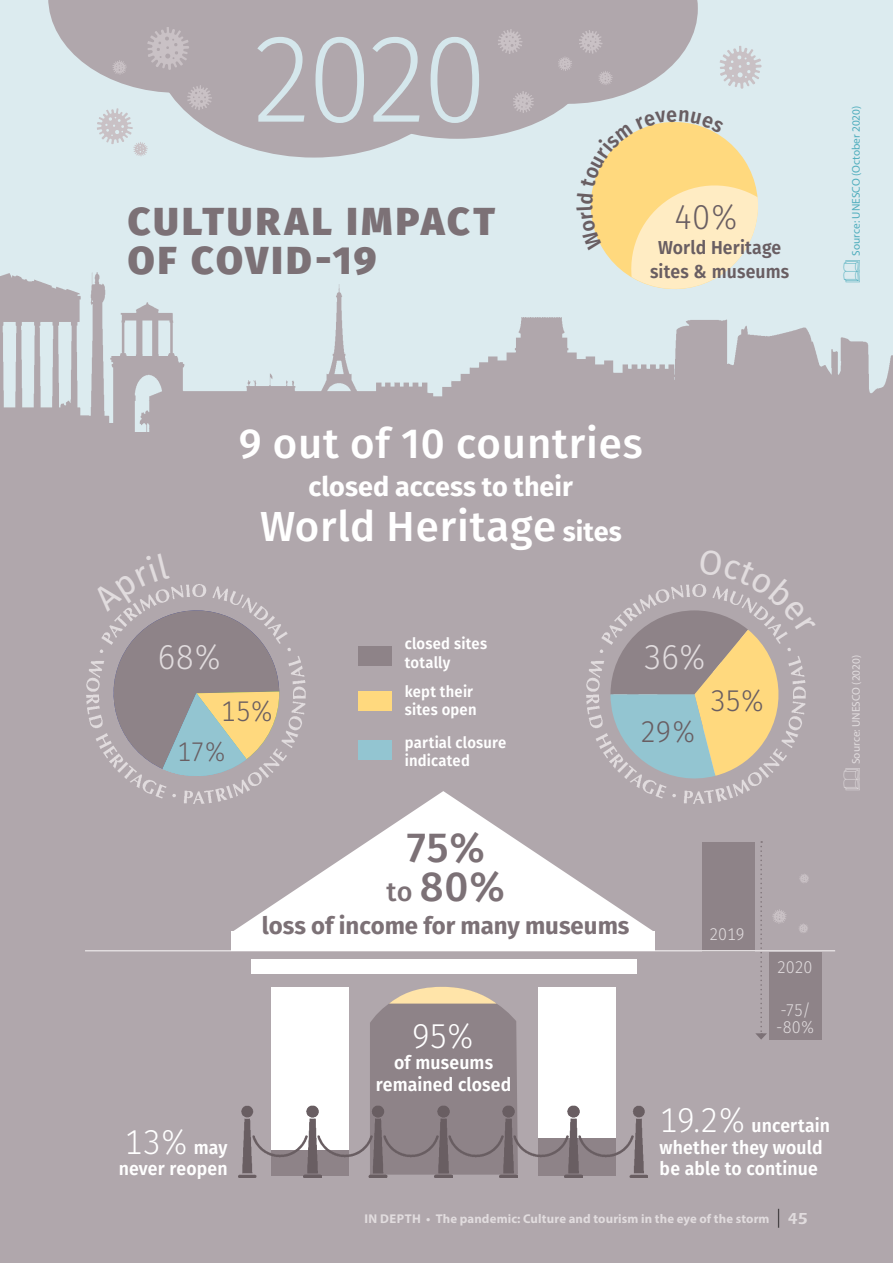
<style>
.page{position:relative;width:893px;height:1263px;background:#dcebef}
.page>*{position:absolute;margin:0;border:0;box-sizing:border-box;transform-origin:0 0}
.t1{font:300 121.8px "Fira Sans";color:#d5e7ec;scale:.94 1}
.t2{font:500 42px "Fira Sans";letter-spacing:.02em;color:#fff}
.t3{font:500 42px/39px "Fira Sans";color:#7c7176;text-align:center}
.t4{font:800 39px/39px "Fira Sans";letter-spacing:.085em;color:#7c7176}
.t5{font:300 34.5px "Fira Sans";color:#fff;scale:.94 1}
.t6{font:300 34.5px "Fira Sans";color:#e1dcde;scale:.94 1}
.t7{font:300 34.5px "Fira Sans";color:#695e62;scale:.94 1}
.t8{font:300 30px "Fira Sans";color:#695e62;scale:.94 1}
.t9{font:300 28.5px "Fira Sans";color:#695e62;scale:.94 1}
.t10{font:700 27px "Fira Sans";color:#fff}
.t11{font:300 27px "Fira Sans";color:#695e62;scale:.94 1}
.t12{font:700 24px "Fira Sans";color:#7c7176}
.t13{font:600 18.75px/21.8px "Fira Sans";letter-spacing:.01em;color:#fff;scale:.94 1}
.t14{font:600 18.75px/24px "Fira Sans";letter-spacing:.01em;color:#695e62;text-align:center;scale:.94 1}
.t15{font:300 17.1px/17.1px "Fira Sans";letter-spacing:-.015em;color:#e1dcde;scale:.94 1}
.t16{font:600 15.75px/18.8px "Fira Sans";letter-spacing:.015em;color:#fff;scale:.94 1}
.t17{font:700 12.75px "Myriad Pro";letter-spacing:.01em;color:#e1dcde}
.t18{font:11.25px "Myriad Pro";color:#4fadbd}
.t19{font:11.25px "Myriad Pro";color:#e1dcde}
.s1{font-weight:700;font-size:27px}
.s2{font-weight:600;font-size:18.75px}
.s3{font-size:27px}
.s4{font-weight:300;font-size:34.5px}
.s5{font-weight:400;font-size:18.9px;color:#000}
.s6{font-family:"ITC Eras Std";font-weight:600;font-size:16.5px}
</style>
<div class="page">
<svg style="left:301px;top:0;width:13px;height:158px"></svg>
<div style="left:0;top:432px;width:893px;height:831px;background:#b0a7ac"></div>
<img style="left:0;top:273px;width:375px;height:159px">
<img style="left:674px;top:319px;width:219px;height:113px">
<img style="left:375px;top:318px;width:299px;height:114px">
<div style="left:702px;top:842px;width:52px;height:110px;background:#8e8388"></div>
<svg style="left:370px;top:986px;width:147px;height:110px;background:#9a8e8e"></svg>
<div style="left:251px;top:959px;width:385px;height:14px;background:#fff"></div>
<div style="left:539px;top:987px;width:77px;height:189px;background:#fff"></div>
<div style="left:271px;top:987px;width:78px;height:189px;background:#fff"></div>
<img style="left:86px;top:624px;width:220px;height:180px">
<img style="left:586px;top:626px;width:164px;height:178px">
<img style="left:313px;top:284px;width:57px;height:112px">
<div style="left:358px;top:646px;width:33px;height:20px;background:#8e8388"></div>
<div style="left:358px;top:740px;width:33px;height:20px;background:#93c5d1"></div>
<div style="left:358px;top:691px;width:33px;height:20px;background:#ffd97e"></div>
<svg style="left:48px;top:0;width:260px;height:157px"></svg>
<hr style="left:85px;top:950px;width:750px;height:1px;background:#e1dcde">
<div style="left:769px;top:952px;width:53px;height:88px;background:#8e8388"></div>
<svg style="left:799px;top:924px;width:9px;height:9px"></svg>
<svg style="left:799px;top:874px;width:10px;height:9px"></svg>
<div style="left:232px;top:932px;width:423px;height:19px;background:#fff"></div>
<svg style="left:232px;top:791px;width:423px;height:141px"></svg>
<img style="left:321px;top:1139px;width:48px;height:39px">
<img style="left:452px;top:1096px;width:48px;height:82px">
<img style="left:500px;top:1096px;width:65px;height:82px">
<img style="left:565px;top:1105px;width:83px;height:73px">
<img style="left:238px;top:1105px;width:83px;height:73px">
<img style="left:369px;top:1096px;width:83px;height:82px">
<svg style="left:755px;top:841px;width:32px;height:199px"></svg>
<svg style="left:314px;top:0;width:448px;height:301px"></svg>
<svg style="left:92px;top:584px;width:188px;height:197px"></svg>
<svg style="left:610px;top:584px;width:196px;height:203px"></svg>
<h1 class="t1" style="left:251px;top:-7px;width:253px">2020</h1>
<h3 class="t4" style="left:128px;top:198px;width:369px">CULTURAL IMPACT<br>OF COVID-19</h3>
<h3 class="t7" style="left:674px;top:193px;width:71px">40%</h3>
<p class="t14" style="left:650px;top:234px;width:150px">World Heritage sites &amp; museums</p>
<p class="t18" style="left:849px;top:256px;width:151px;rotate:-90deg">Source: UNESCO (October 2020)</p>
<h2 class="t2" style="left:239px;top:410px;width:406px">9 out of 10 countries</h2>
<h3 class="t10" style="left:309px;top:464px;width:266px">closed access to their</h3>
<h2 class="t2" style="left:260px;top:492px;width:363px">World Heritage <span class="s1">sites</span></h2>
<h3 class="t6" style="left:157px;top:632px;width:71px">68%</h3>
<h3 class="t9" style="left:221px;top:691px;width:58px">15%</h3>
<h3 class="t11" style="left:177px;top:733px;width:54px">17%</h3>
<p class="t16" style="left:405px;top:633px;width:89px">closed sites totally</p>
<p class="t16" style="left:405px;top:681px;width:78px">kept their sites open</p>
<p class="t16" style="left:405px;top:732px;width:110px">partial closure indicated</p>
<h3 class="t6" style="left:643px;top:632px;width:69px">36%</h3>
<h3 class="t8" style="left:640px;top:710px;width:61px">29%</h3>
<h3 class="t8" style="left:710px;top:679px;width:60px">35%</h3>
<p class="t19" style="left:849px;top:764px;width:110px;rotate:-90deg">Source: UNESCO (2020)</p>
<h3 class="t5" style="left:124px;top:1117px;width:111px">13% <span class="s2">may</span></h3>
<p class="t13" style="left:119px;top:1157px;width:117px">never reopen</p>
<h2 class="t3" style="left:387px;top:826px;width:120px">75%<br><span class="s3">to</span> 80%</h2>
<p class="t12" style="left:262px;top:906px;width:369px">loss of income for many museums</p>
<h3 class="t5" style="left:412px;top:1011px;width:69px">95%</h3>
<p class="t13" style="left:376px;top:1051px;width:146px;text-align:center">of museums remained closed</p>
<p class="t15" style="left:709px;top:926px;width:39px">2019</p>
<p class="t15" style="left:777px;top:959px;width:39px">2020</p>
<p class="t15" style="left:776px;top:1001px;width:43px">-75/ -80%</p>
<p class="t13" style="left:660px;top:1113px;width:183px"><span class="s4">19.2%</span> uncertain whether they would be able to continue</p>
<p class="t17" style="left:365px;top:1210px;width:445px">IN DEPTH • The pandemic: Culture and tourism in the eye of the storm <span class="s5">|</span> <span class="s6">45</span></p>
</div>
